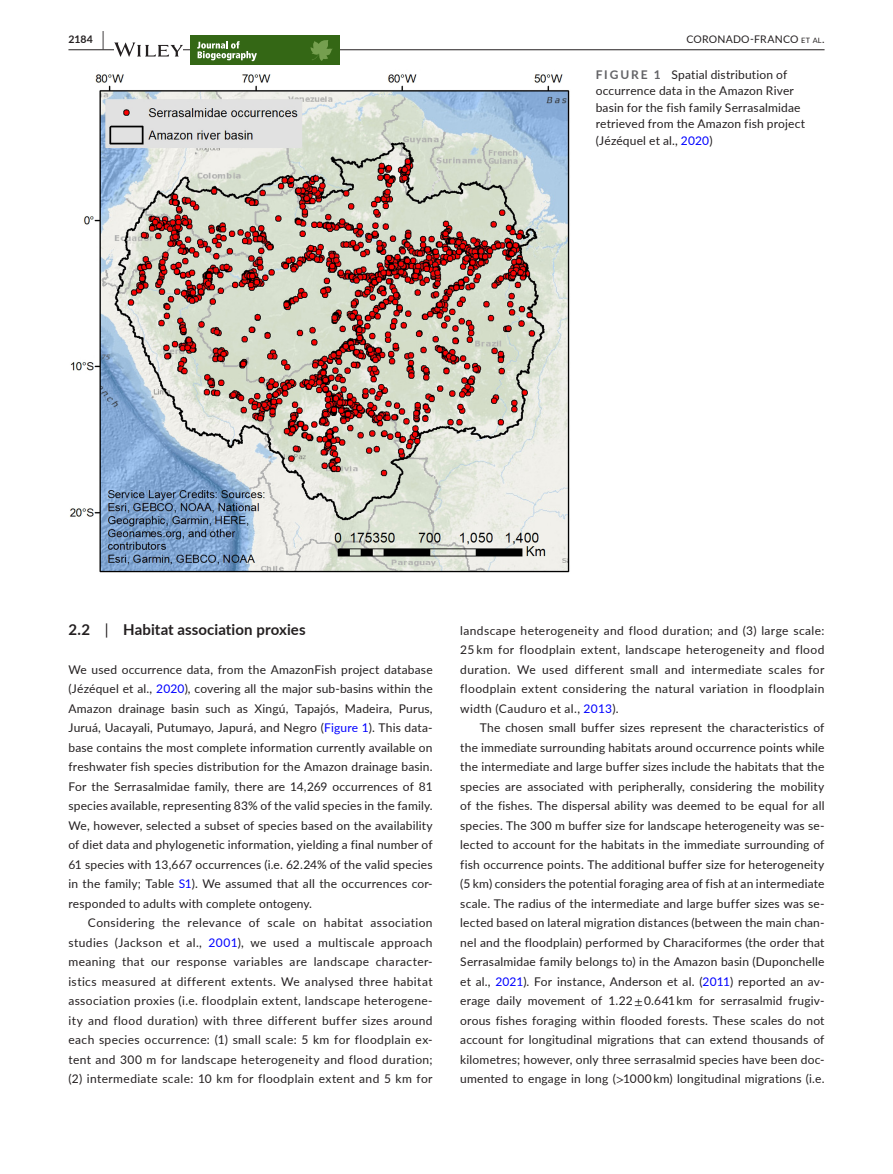
<style>
.page{position:relative;width:893px;height:1174px;background:#fff}
.page>*{position:absolute;margin:0;border:0;box-sizing:border-box;transform-origin:0 0}
.t1{font:700 15px "Lato";letter-spacing:.005em;color:#231f20}
.t2{font:12px/19.5px "Lato";letter-spacing:.015em;color:#231f20;text-align:justify}
.t3{font:10.5px "Lato";letter-spacing:.02em;color:#231f20}
.t4{font:700 10.5px "Lato";color:#231f20}
.s1{font-size:19.5px}
.s2{font-size:7.35px}
.s3{font-weight:700;color:#636366}
.s4{color:#00f}
.s5{font-weight:400}
.s6{font-family:"STIX"}
</style>
<div class="page">
<hr style="left:68px;top:49px;width:756px;height:1px;background:#231f20">
<svg style="left:114px;top:42px;width:69px;height:15px"></svg>
<div style="left:305px;top:35px;width:34px;height:30px;background:#346715"></div>
<div style="left:191px;top:35px;width:114px;height:30px;background:#346715"></div>
<svg style="left:311px;top:40px;width:21px;height:21px"></svg>
<svg style="left:197px;top:41px;width:60px;height:20px"></svg>
<img style="left:69px;top:74px;width:501px;height:499px">
<p class="t4" style="left:68px;top:31px;width:37px">2184 <span class="s1">|</span></p>
<p class="t3" style="left:686px;top:31px;width:140px">CORONADO-FRANCO <span class="s2">et al</span>.</p>
<p class="t2" style="left:596px;top:66px;width:211px;line-height:16.5px;text-align:left"><span class="s3">FIGURE 1</span> Spatial distribution of occurrence data in the Amazon River basin for the fish family Serrasalmidae retrieved from the Amazon fish project (Jézéquel et al., <span class="s4">2020</span>)</p>
<p class="t1" style="left:68px;top:618px;width:239px">2.2 <span class="s5">|</span> Habitat association proxies</p>
<p class="t2" style="left:68px;top:659px;width:366px">We used occurrence data, from the AmazonFish project database (Jézéquel et al., <span class="s4">2020</span>), covering all the major sub-basins within the Amazon drainage basin such as Xingú, Tapajós, Madeira, Purus, Juruá, Uacayali, Putumayo, Japurá, and Negro (<span class="s4">Figure 1</span>). This data&shy;base contains the most complete information currently available on freshwater fish species distribution for the Amazon drainage basin.<br>For the Serrasalmidae family, there are 14,269 occurrences of 81 species available, representing 83% of the valid species in the family.<br>We, however, selected a subset of species based on the availability of diet data and phylogenetic information, yielding a final number of 61 species with 13,667 occurrences (i.e. 62.24% of the valid species in the family; Table <span class="s4">S1</span>). We assumed that all the occurrences cor&shy;responded to adults with complete ontogeny.</p>
<p class="t2" style="left:68px;top:912px;width:366px;text-indent:20px">Considering the relevance of scale on habitat association studies (Jackson et al., <span class="s4">2001</span>), we used a multiscale approach meaning that our response variables are landscape character&shy;istics measured at different extents. We analysed three habitat association proxies (i.e. floodplain extent, landscape heterogene&shy;ity and flood duration) with three different buffer sizes around each species occurrence: (1) small scale: 5 km for floodplain ex&shy;tent and 300 m for landscape heterogeneity and flood duration; (2) intermediate scale: 10 km for floodplain extent and 5 km for</p>
<p class="t2" style="left:460px;top:620px;width:366px">landscape heterogeneity and flood duration; and (3) large scale:<br>25 km for floodplain extent, landscape heterogeneity and flood duration. We used different small and intermediate scales for floodplain extent considering the natural variation in floodplain width (Cauduro et al., <span class="s4">2013</span>).</p>
<p class="t2" style="left:460px;top:717px;width:366px;text-indent:20px">The chosen small buffer sizes represent the characteristics of the immediate surrounding habitats around occurrence points while the intermediate and large buffer sizes include the habitats that the species are associated with peripherally, considering the mobility of the fishes. The dispersal ability was deemed to be equal for all species. The 300 m buffer size for landscape heterogeneity was se&shy;lected to account for the habitats in the immediate surrounding of fish occurrence points. The additional buffer size for heterogeneity (5 km) considers the potential foraging area of fish at an intermediate scale. The radius of the intermediate and large buffer sizes was se&shy;lected based on lateral migration distances (between the main chan&shy;nel and the floodplain) performed by Characiformes (the order that Serrasalmidae family belongs to) in the Amazon basin (Duponchelle et al., <span class="s4">2021</span>). For instance, Anderson et al. (<span class="s4">2011</span>) reported an av&shy;erage daily movement of 1.22 <span class="s6">±</span> 0.641 km for serrasalmid frugiv&shy;orous fishes foraging within flooded forests. These scales do not account for longitudinal migrations that can extend thousands of kilometres; however, only three serrasalmid species have been doc&shy;umented to engage in long (<span class="s6">&gt;</span>1000 km) longitudinal migrations (i.e.</p>
</div>
